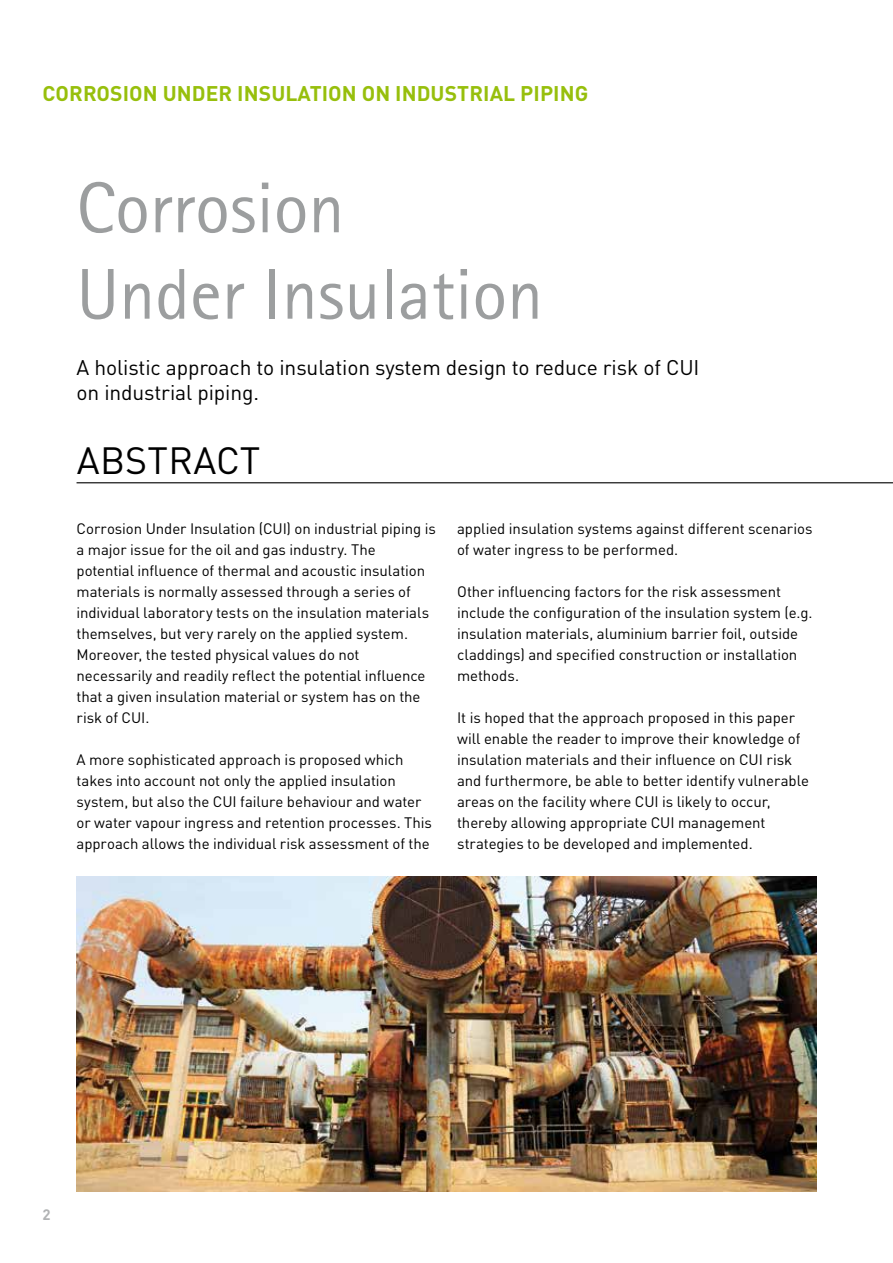
<style>
.page{position:relative;width:893px;height:1263px;background:#fff}
.page>*{position:absolute;margin:0;border:0;box-sizing:border-box;transform-origin:0 0}
.t1{font:72px/86.4px "Rotis Sans Serif Std";color:#9c9e9f}
.t2{font:37.5px "DIN Pro";letter-spacing:.005em;color:#000}
.t3{font:21px/25.5px "DIN Pro";letter-spacing:-.005em;color:#000}
.t4{font:700 21px "DIN Pro";letter-spacing:.005em;color:#97bf0c}
.t5{font:15px/21px "DIN Pro";letter-spacing:-.005em;color:#000}
.t6{font:700 15px "DIN Pro";color:#b1b3b4}
</style>
<div class="page">
<hr style="left:77px;top:482px;width:816px;height:1px;background:#000">
<img style="left:77px;top:876px;width:739px;height:315px">
<h3 class="t4" style="left:43px;top:76px;width:547px">CORROSION UNDER INSULATION ON INDUSTRIAL PIPING</h3>
<h1 class="t1" style="left:77px;top:164px;width:468px">Corrosion<br>Under Insulation</h1>
<h3 class="t3" style="left:77px;top:352px;width:624px">A holistic approach to insulation system design to reduce risk of CUI on industrial piping.</h3>
<h2 class="t2" style="left:77px;top:431px;width:185px">ABSTRACT</h2>
<p class="t5" style="left:77px;top:517px;width:361px">Corrosion Under Insulation (CUI) on industrial piping is a major issue for the oil and gas industry. The potential influence of thermal and acoustic insulation materials is normally assessed through a series of individual laboratory tests on the insulation materials themselves, but very rarely on the applied system.<br>Moreover, the tested physical values do not necessarily and readily reflect the potential influence that a given insulation material or system has on the risk of CUI.</p>
<p class="t5" style="left:77px;top:748px;width:357px">A more sophisticated approach is proposed which takes into account not only the applied insulation system, but also the CUI failure behaviour and water or water vapour ingress and retention processes. This approach allows the individual risk assessment of the</p>
<p class="t5" style="left:457px;top:517px;width:357px">applied insulation systems against different scenarios of water ingress to be performed.</p>
<p class="t5" style="left:457px;top:580px;width:357px">Other influencing factors for the risk assessment include the configuration of the insulation system (e.g. insulation materials, aluminium barrier foil, outside claddings) and specified construction or installation methods.</p>
<p class="t5" style="left:457px;top:706px;width:353px">It is hoped that the approach proposed in this paper will enable the reader to improve their knowledge of insulation materials and their influence on CUI risk and furthermore, be able to better identify vulnerable areas on the facility where CUI is likely to occur, thereby allowing appropriate CUI management strategies to be developed and implemented.</p>
<p class="t6" style="left:43px;top:1202px;width:10px">2</p>
</div>
